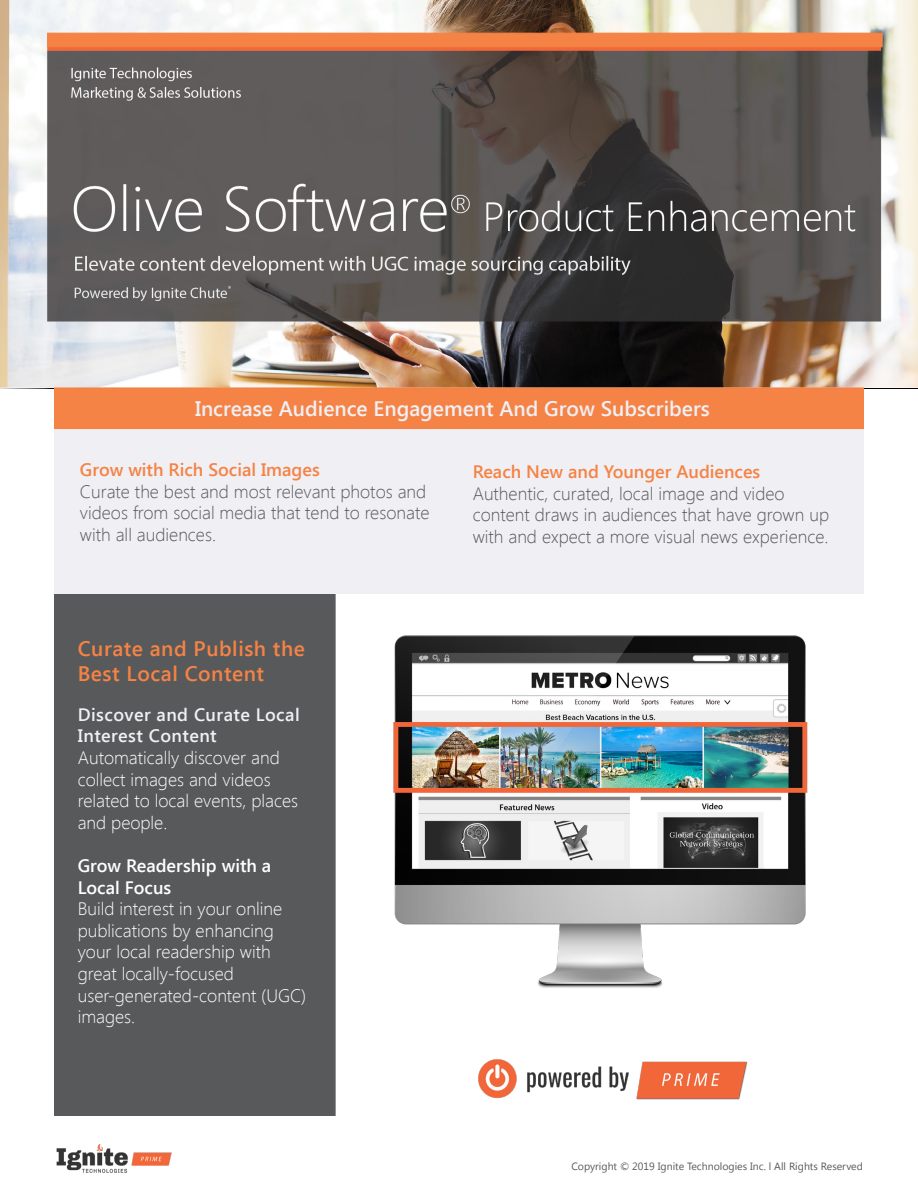
<style>
.page{position:relative;width:918px;height:1188px;background:#fff}
.page>*{position:absolute;margin:0;border:0;box-sizing:border-box;transform-origin:0 0}
.t1{font:600 21px "Segoe UI";color:#f0eff4}
.t2{font:600 21px/25.2px "Segoe UI";letter-spacing:.025em;color:#f58345}
.t3{font:300 18px/21.6px "Segoe UI";color:#fff}
.t4{font:300 18px/21.6px "Segoe UI";color:#58595b}
.t5{font:600 18px "Segoe UI";color:#f58345}
.t6{font:600 18px/21.6px "Segoe UI";letter-spacing:.025em;color:#f0eff4}
.t7{font:600 18px/21.6px "Segoe UI";color:#fff}
.t8{font:10.5px "Segoe UI";color:#58595b}
</style>
<div class="page">
<img style="left:0;top:1px;width:918px;height:387px">
<img style="left:393px;top:635px;width:415px;height:353px">
<img style="left:478px;top:1059px;width:270px;height:41px">
<img style="left:56px;top:1144px;width:116px;height:29px">
<div style="left:54px;top:428px;width:810px;height:166px;background:#f0eff4;border:2px solid #f0eff4"></div>
<div style="left:54px;top:387px;width:810px;height:42px;background:#f58345;border:2px solid #f58345"></div>
<div style="left:54px;top:594px;width:282px;height:522px;background:#58595b;border:2px solid #58595b"></div>
<div style="left:48px;top:33px;width:834px;height:14px;background:#f58345"></div>
<p class="t1" style="left:195px;top:394px;width:517px">Increase Audience Engagement And Grow Subscribers</p>
<p class="t5" style="left:80px;top:457px;width:241px">Grow with Rich Social Images</p>
<p class="t4" style="left:80px;top:480px;width:351px">Curate the best and most relevant photos and videos from social media that tend to resonate with all audiences.</p>
<p class="t2" style="left:78px;top:635px;width:229px">Curate and Publish the<br>Best Local Content</p>
<p class="t6" style="left:78px;top:703px;width:223px">Discover and Curate Local<br>Interest Content</p>
<p class="t3" style="left:78px;top:746px;width:222px">Automatically discover and collect images and videos related to local events, places and people.</p>
<p class="t7" style="left:78px;top:854px;width:195px">Grow Readership with a<br>Local Focus</p>
<p class="t3" style="left:78px;top:897px;width:230px">Build interest in your online publications by enhancing your local readership with great locally-focused user-generated-content (UGC) images.</p>
<p class="t5" style="left:473px;top:459px;width:289px">Reach New and Younger Audiences</p>
<p class="t4" style="left:473px;top:482px;width:358px">Authentic, curated, local image and video content draws in audiences that have grown up with and expect a more visual news experience.</p>
<p class="t8" style="left:571px;top:1159px;width:293px">Copyright © 2019 Ignite Technologies Inc. l All Rights Reserved</p>
</div>
